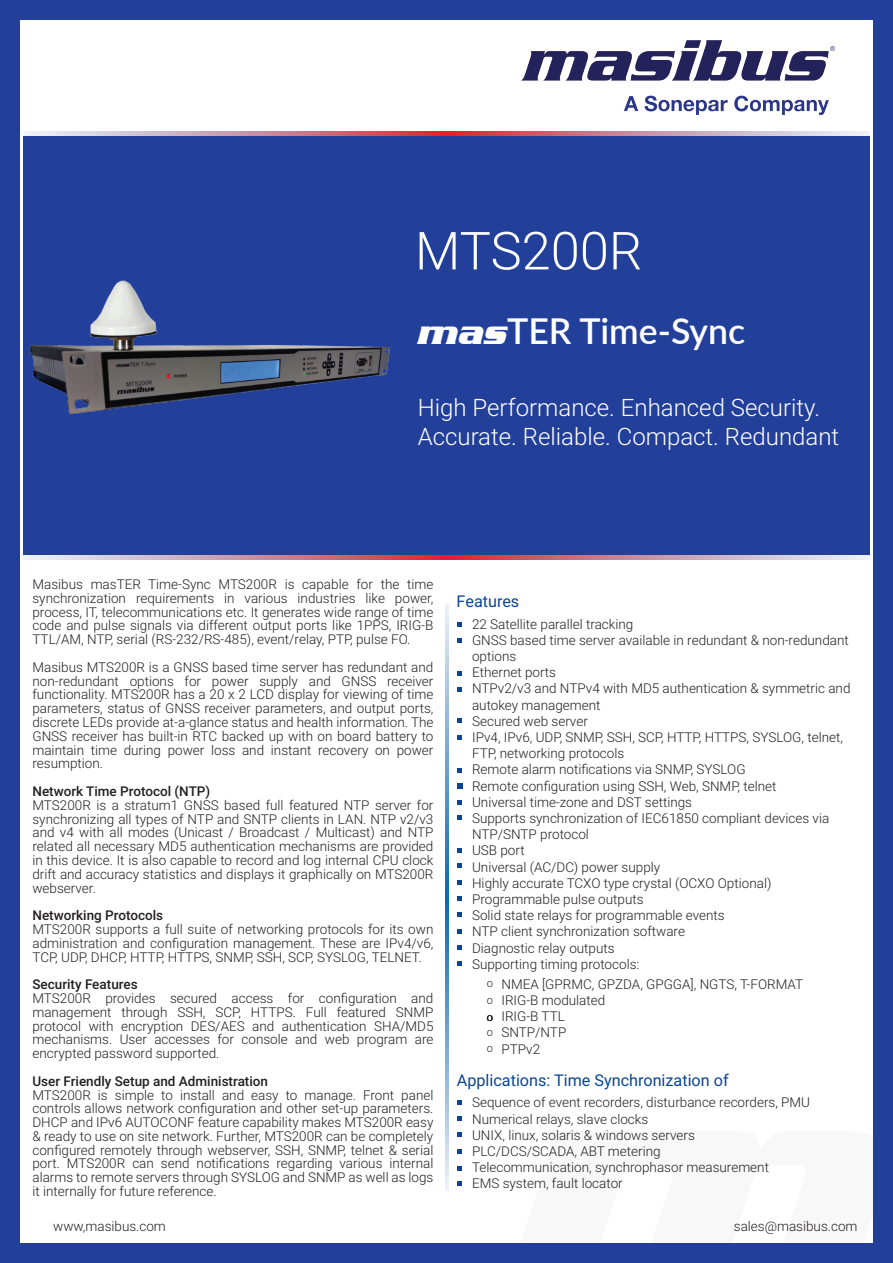
<style>
.page{position:relative;width:893px;height:1263px;background:#223f99}
.page>*{position:absolute;margin:0;border:0;box-sizing:border-box;transform-origin:0 0}
.t1{font:300 52.5px "Roboto";color:#fff}
.t2{font:600 35.7px "Lato";color:#fff}
.t3{font:300 24px/28.8px "Roboto";color:#fff}
.t4{font:16.2px "Roboto";color:#094594}
.t5{font:300 13.5px/16.2px "Roboto";color:#231f20;text-align:justify}
.t6{font:500 13.5px "Roboto";color:#231f20}
.t7{font:300 11.1px/15.6px "Roboto";color:#231f20;text-align:justify}
.s1{font-family:"Serpentine EF";font-weight:700;font-style:italic}
</style>
<div class="page">
<div style="left:20px;top:20px;width:853px;height:1222px;background:#fff"></div>
<svg style="left:23px;top:131px;width:847px;height:5px;background:#d593a0"></svg>
<svg style="left:23px;top:555px;width:847px;height:4px;background:#d593a0"></svg>
<div style="left:23px;top:136px;width:847px;height:419px;background:#223f99"></div>
<svg style="left:446px;top:603px;width:2px;height:587px"></svg>
<svg style="left:457px;top:622px;width:4px;height:5px"></svg>
<svg style="left:457px;top:638px;width:4px;height:5px"></svg>
<svg style="left:457px;top:671px;width:4px;height:4px"></svg>
<svg style="left:457px;top:687px;width:4px;height:5px"></svg>
<svg style="left:457px;top:719px;width:4px;height:4px"></svg>
<svg style="left:457px;top:735px;width:4px;height:5px"></svg>
<svg style="left:457px;top:768px;width:4px;height:4px"></svg>
<svg style="left:457px;top:784px;width:5px;height:5px"></svg>
<svg style="left:457px;top:800px;width:4px;height:5px"></svg>
<svg style="left:457px;top:816px;width:4px;height:4px"></svg>
<svg style="left:457px;top:848px;width:4px;height:5px"></svg>
<svg style="left:457px;top:863px;width:4px;height:4px"></svg>
<svg style="left:457px;top:881px;width:4px;height:4px"></svg>
<svg style="left:457px;top:896px;width:4px;height:4px"></svg>
<svg style="left:457px;top:912px;width:4px;height:5px"></svg>
<svg style="left:457px;top:930px;width:4px;height:4px"></svg>
<svg style="left:457px;top:946px;width:4px;height:4px"></svg>
<svg style="left:457px;top:961px;width:4px;height:5px"></svg>
<svg style="left:457px;top:1100px;width:4px;height:5px"></svg>
<svg style="left:457px;top:1116px;width:4px;height:5px"></svg>
<svg style="left:457px;top:1133px;width:4px;height:4px"></svg>
<svg style="left:457px;top:1149px;width:4px;height:4px"></svg>
<svg style="left:457px;top:1166px;width:4px;height:4px"></svg>
<svg style="left:457px;top:1181px;width:4px;height:5px"></svg>
<img style="left:29px;top:280px;width:362px;height:135px">
<img style="left:521px;top:40px;width:314px;height:75px">
<h1 class="t1" style="left:415px;top:214px;width:229px">MTS200R</h1>
<h2 class="t2" style="left:418px;top:305px;width:329px"><span class="s1">mas</span>TER Time-Sync</h2>
<h3 class="t3" style="left:418px;top:392px;width:423px">High Performance. Enhanced Security.<br>Accurate. Reliable. Compact. Redundant</h3>
<p class="t5" style="left:32px;top:577px;width:402px;line-height:13.8px">Masibus masTER Time-Sync MTS200R is capable for the time synchronization requirements in various industries like power, process, IT, telecommunications etc. It generates wide range of time code and pulse signals via different output ports like 1PPS, IRIG-B TTL/AM, NTP, serial (RS-232/RS-485), event/relay, PTP, pulse FO.</p>
<p class="t5" style="left:32px;top:659px;width:402px;line-height:13.8px">Masibus MTS200R is a GNSS based time server has redundant and non-redundant options for power supply and GNSS receiver functionality. MTS200R has a 20 x 2 LCD display for viewing of time parameters, status of GNSS receiver parameters, and output ports, discrete LEDs provide at-a-glance status and health information. The GNSS receiver has built-in RTC backed up with on board battery to maintain time during power loss and instant recovery on power resumption.</p>
<p class="t6" style="left:32px;top:782px;width:179px">Network Time Protocol (NTP)</p>
<p class="t5" style="left:32px;top:797px;width:402px;line-height:13.8px">MTS200R is a stratum1 GNSS based full featured NTP server for synchronizing all types of NTP and SNTP clients in LAN. NTP v2/v3 and v4 with all modes (Unicast / Broadcast / Multicast) and NTP related all necessary MD5 authentication mechanisms are provided in this device. It is also capable to record and log internal CPU clock drift and accuracy statistics and displays it graphically on MTS200R webserver.</p>
<p class="t6" style="left:32px;top:906px;width:132px">Networking Protocols</p>
<p class="t5" style="left:32px;top:922px;width:402px;line-height:13.8px">MTS200R supports a full suite of networking protocols for its own administration and configuration management. These are IPv4/v6, TCP, UDP, DHCP, HTTP, HTTPS, SNMP, SSH, SCP, SYSLOG, TELNET.</p>
<p class="t6" style="left:32px;top:975px;width:107px">Security Features</p>
<p class="t5" style="left:32px;top:991px;width:402px;line-height:13.8px">MTS200R provides secured access for configuration and management through SSH, SCP, HTTPS. Full featured SNMP protocol with encryption DES/AES and authentication SHA/MD5 mechanisms. User accesses for console and web program are encrypted password supported.</p>
<p class="t6" style="left:32px;top:1071px;width:237px">User Friendly Setup and Administration</p>
<p class="t5" style="left:32px;top:1087px;width:402px;line-height:13.8px">MTS200R is simple to install and easy to manage. Front panel controls allows network configuration and other set-up parameters.<br>DHCP and IPv6 AUTOCONF feature capability makes MTS200R easy &amp; ready to use on site network. Further, MTS200R can be completely configured remotely through webserver, SSH, SNMP, telnet &amp; serial port. MTS200R can send notifications regarding various internal alarms to remote servers through SYSLOG and SNMP as well as logs it internally for future reference.</p>
<p class="t5" style="left:53px;top:1217px;width:114px">www,masibus.com</p>
<p class="t4" style="left:457px;top:589px;width:64px">Features</p>
<p class="t5" style="left:472px;top:615px;width:380px;text-align:left">22 Satellite parallel tracking<br>GNSS based time server available in redundant &amp; non-redundant options<br>Ethernet ports<br>NTPv2/v3 and NTPv4 with MD5 authentication &amp; symmetric and autokey management<br>Secured web server<br>IPv4, IPv6, UDP, SNMP, SSH, SCP, HTTP, HTTPS, SYSLOG, telnet, FTP, networking protocols<br>Remote alarm notifications via SNMP, SYSLOG<br>Remote configuration using SSH, Web, SNMP, telnet<br>Universal time-zone and DST settings<br>Supports synchronization of IEC61850 compliant devices via NTP/SNTP protocol<br>USB port<br>Universal (AC/DC) power supply<br>Highly accurate TCXO type crystal (OCXO Optional)<br>Programmable pulse outputs<br>Solid state relays for programmable events<br>NTP client synchronization software<br>Diagnostic relay outputs<br>Supporting timing protocols:</p>
<p class="t7" style="left:487px;top:975px;width:8px">o</p>
<p class="t7" style="left:487px;top:991px;width:8px">o</p>
<p class="t7" style="left:487px;top:1008px;width:8px">o o o</p>
<p class="t5" style="left:501px;top:975px;width:303px;text-align:left">NMEA [GPRMC, GPZDA, GPGGA], NGTS, T-FORMAT<br>IRIG-B modulated<br>IRIG-B TTL<br>SNTP/NTP<br>PTPv2</p>
<p class="t4" style="left:457px;top:1068px;width:273px">Applications: Time Synchronization of</p>
<p class="t5" style="left:472px;top:1094px;width:340px;text-align:left">Sequence of event recorders, disturbance recorders, PMU Numerical relays, slave clocks<br>UNIX, linux, solaris &amp; windows servers<br>PLC/DCS/SCADA, ABT metering<br>Telecommunication, synchrophasor measurement<br>EMS system, fault locator</p>
<p class="t5" style="left:734px;top:1217px;width:125px">sales@masibus.com</p>
</div>
